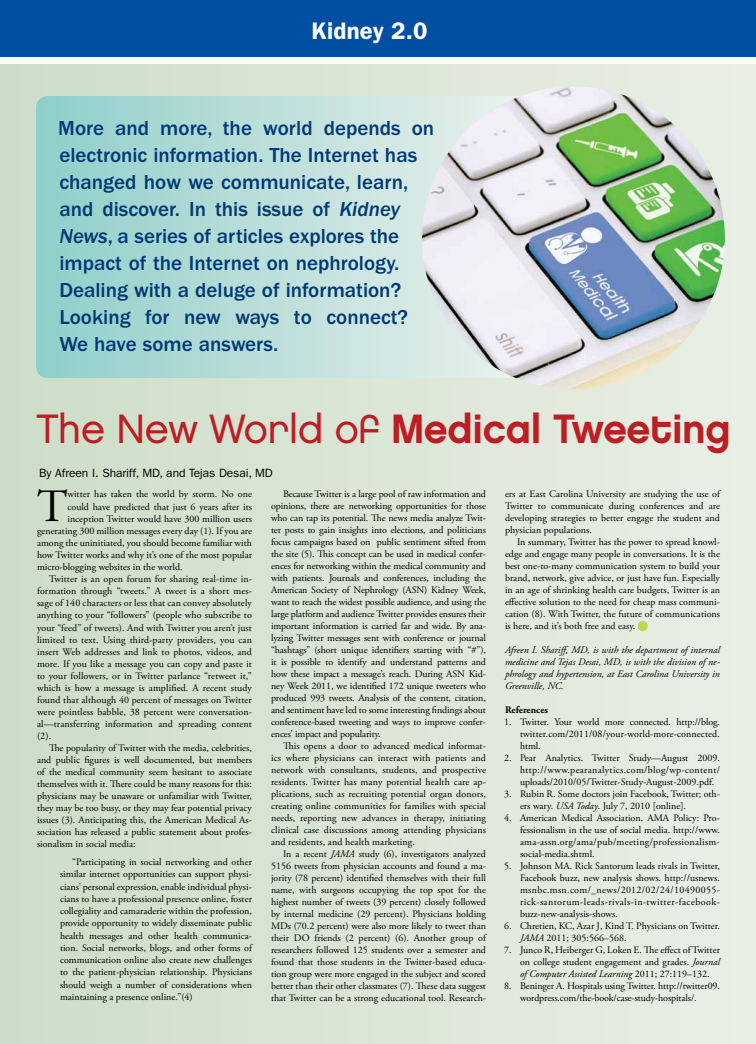
<style>
.page{position:relative;width:756px;height:1044px;background:#fff}
.page>*{position:absolute;margin:0;border:0;box-sizing:border-box;transform-origin:0 0}
.t1{font:46.2px "Adobe Garamond Pro";color:#000}
.t2{font:41px "Chalet New York Nineteen Eighty";letter-spacing:-.01em;color:#bd1e23}
.t3{font:600 24px "ITC Franklin Gothic Std";letter-spacing:.01em;color:#fff}
.t4{font:500 21px/27px "ITC Franklin Gothic Std";color:#003976}
.t5{font:12px "ITC Franklin Gothic Std";letter-spacing:-.01em;color:#000}
.t6{font:10px/12px "Adobe Garamond Pro";color:#000;text-align:justify}
.t7{font:italic 10px/12px "Adobe Garamond Pro";color:#000;text-align:justify}
.t8{font:700 10px "Adobe Garamond Pro";color:#000}
.s1{font-family:"ITC Franklin Gothic Std Med It";font-weight:400}
.s2{font-family:"Chalet London Nineteen Eighty"}
.s3{font-style:italic}
</style>
<div class="page">
<div style="left:0;top:64px;width:756px;height:980px;background:linear-gradient(to right,#cdddc7,#e9efe6)"></div>
<div style="left:0;top:0;width:756px;height:57px;background:#004fa3"></div>
<svg style="left:36px;top:96px;width:576px;height:282px;background:#b6ddd8"></svg>
<div style="left:638px;top:622px;width:9px;height:9px;background:#bdd753;border-radius:50%"></div>
<div style="left:638px;top:621px;width:10px;height:10px;border:1px solid #bdd753;border-radius:50%"></div>
<img style="left:422px;top:87px;width:303px;height:302px;border-radius:151px">
<h3 class="t3" style="left:311px;top:17px;width:118px">Kidney 2.0</h3>
<p class="t4" style="left:58px;top:115px;width:377px">More and more, the world depends on electronic information. The Internet has changed how we communicate, learn, and discover. In this issue of <span class="s1">Kidney News</span>, a series of articles explores the impact of the Internet on nephrology.<br>Dealing with a deluge of information?<br>Looking for new ways to connect?<br>We have some answers.</p>
<h2 class="t2" style="left:36px;top:403px;width:696px"><span class="s2">The New World of</span> Medical Tweeting</h2>
<p class="t5" style="left:39px;top:466px;width:235px">By Afreen I. Shariff, MD, and Tejas Desai, MD</p>
<h1 class="t1" style="left:37px;top:479px;width:32px">T</h1>
<p class="t6" style="left:67px;top:489px;width:186px">witter has taken the world by storm. No one</p>
<p class="t6" style="left:271px;top:488px;width:217px;text-indent:12px">Because Twitter is a large pool of raw information and opinions, there are networking opportunities for those who can tap its potential. The news media analyze Twit&shy;ter posts to gain insights into elections, and politicians focus campaigns based on public sentiment sifted from the site (5). This concept can be used in medical confer&shy;ences for networking within the medical community and with patients. Journals and conferences, including the American Society of Nephrology (ASN) Kidney Week, want to reach the widest possible audience, and using the large platform and audience Twitter provides ensures their important information is carried far and wide. By ana&shy;lyzing Twitter messages sent with conference or journal “hashtags” (short unique identifiers starting with “#”), it is possible to identify and understand patterns and how these impact a message’s reach. During ASN Kid&shy;ney Week 2011, we identified 172 unique tweeters who produced 993 tweets. Analysis of the content, citation, and sentiment have led to some interesting findings about conference-based tweeting and ways to improve confer&shy;ences’ impact and popularity.</p>
<p class="t6" style="left:271px;top:740px;width:217px;text-indent:12px">This opens a door to advanced medical informat&shy;ics where physicians can interact with patients and network with consultants, students, and prospective residents. Twitter has many potential health care ap&shy;plications, such as recruiting potential organ donors, creating online communities for families with special needs, reporting new advances in therapy, initiating clinical case discussions among attending physicians and residents, and health marketing.</p>
<p class="t6" style="left:271px;top:848px;width:217px;text-indent:12px">In a recent <span class="s3">JAMA</span> study (6), investigators analyzed 5156 tweets from physician accounts and found a ma&shy;jority (78 percent) identified themselves with their full name, with surgeons occupying the top spot for the highest number of tweets (39 percent) closely followed by internal medicine (29 percent). Physicians holding MDs (70.2 percent) were also more likely to tweet than their DO friends (2 percent) (6). Another group of researchers followed 125 students over a semester and found that those students in the Twitter-based educa&shy;tion group were more engaged in the subject and scored better than their other classmates (7). These data suggest that Twitter can be a strong educational tool. Research-</p>
<p class="t6" style="left:505px;top:488px;width:217px">ers at East Carolina University are studying the use of Twitter to communicate during conferences and are developing strategies to better engage the student and physician populations.</p>
<p class="t6" style="left:505px;top:536px;width:217px;text-indent:12px">In summary, Twitter has the power to spread knowl&shy;edge and engage many people in conversations. It is the best one-to-many communication system to build your brand, network, give advice, or just have fun. Especially in an age of shrinking health care budgets, Twitter is an effective solution to the need for cheap mass communi&shy;cation (8). With Twitter, the future of communications is here, and it’s both free and easy.</p>
<p class="t7" style="left:505px;top:644px;width:216px">Afreen I. Shariff, MD, is with the department of internal medicine and Tejas Desai, MD, is with the division of ne&shy;phrology and hypertension, at East Carolina University in Greenville, NC.</p>
<p class="t8" style="left:505px;top:704px;width:45px">References</p>
<p class="t6" style="left:520px;top:716px;width:202px;text-indent:-16px">1. Twitter. Your world more connected. http://blog. twitter.com/2011/08/your-world-more-connected. html.</p>
<p class="t6" style="left:520px;top:752px;width:202px;text-indent:-16px">2. Pear Analytics. Twitter Study—August 2009. http://www.pearanalytics.com/blog/wp-content/ uploads/2010/05/Twitter-Study-August-2009.pdf.</p>
<p class="t6" style="left:520px;top:788px;width:201px;text-indent:-16px">3. Rubin R. Some doctors join Facebook, Twitter; oth&shy;ers wary. <span class="s3">USA Today</span>. July 7, 2010 [online].</p>
<p class="t6" style="left:520px;top:812px;width:201px;text-indent:-16px">4. American Medical Association. AMA Policy: Pro&shy;fessionalism in the use of social media. http://www. ama-assn.org/ama/pub/meeting/professionalism&shy;social-media.shtml.</p>
<p class="t6" style="left:520px;top:860px;width:201px;text-indent:-16px">5. Johnson MA. Rick Santorum leads rivals in Twitter, Facebook buzz, new analysis shows. http://usnews. msnbc.msn.com/_news/2012/02/24/10490055- rick-santorum-leads-rivals-in-twitter-facebook&shy;buzz-new-analysis-shows.</p>
<p class="t6" style="left:520px;top:920px;width:202px;text-indent:-16px">6. Chretien, KC, Azar J, Kind T. Physicians on Twitter.<br><span class="s3">JAMA</span> 2011; 305:566–568.</p>
<p class="t6" style="left:520px;top:944px;width:201px;text-indent:-16px">7. Junco R, Heiberger G, Loken E. The effect of Twitter on college student engagement and grades. <span class="s3">Journal of Computer Assisted Learning</span> 2011; 27:119–132.</p>
<p class="t6" style="left:520px;top:980px;width:201px;text-indent:-16px">8. Beninger A. Hospitals using Twitter. http://twitter09. wordpress.com/the-book/case-study-hospitals/.</p>
<p class="t6" style="left:67px;top:501px;width:186px">could have predicted that just 6 years after its</p>
<p class="t6" style="left:67px;top:513px;width:186px">inception Twitter would have 300 million users</p>
<p class="t6" style="left:37px;top:525px;width:216px">generating 300 million messages every day (1). If you are</p>
<p class="t6" style="left:37px;top:537px;width:216px">among the uninitiated, you should become familiar with</p>
<p class="t6" style="left:37px;top:549px;width:217px">how Twitter works and why it’s one of the most popular</p>
<p class="t6" style="left:37px;top:561px;width:147px">micro-blogging websites in the world.</p>
<p class="t6" style="left:49px;top:573px;width:205px">Twitter is an open forum for sharing real-time in-</p>
<p class="t6" style="left:37px;top:585px;width:217px">formation through “tweets.” A tweet is a short mes-</p>
<p class="t6" style="left:37px;top:597px;width:217px">sage of 140 characters or less that can convey absolutely</p>
<p class="t6" style="left:37px;top:610px;width:216px">anything to your “followers” (people who subscribe to</p>
<p class="t6" style="left:37px;top:622px;width:216px">your “feed” of tweets). And with Twitter you aren’t just</p>
<p class="t6" style="left:37px;top:634px;width:217px">limited to text. Using third-party providers, you can</p>
<p class="t6" style="left:37px;top:646px;width:216px">insert Web addresses and link to photos, videos, and</p>
<p class="t6" style="left:37px;top:658px;width:217px">more. If you like a message you can copy and paste it</p>
<p class="t6" style="left:37px;top:670px;width:216px">to your followers, or in Twitter parlance “retweet it,”</p>
<p class="t6" style="left:37px;top:682px;width:217px">which is how a message is amplified. A recent study</p>
<p class="t6" style="left:37px;top:694px;width:216px">found that although 40 percent of messages on Twitter</p>
<p class="t6" style="left:37px;top:706px;width:217px">were pointless babble, 38 percent were conversation-</p>
<p class="t6" style="left:37px;top:718px;width:217px">al—transferring information and spreading content</p>
<p class="t6" style="left:37px;top:730px;width:16px">(2).</p>
<p class="t6" style="left:49px;top:742px;width:204px">The popularity of Twitter with the media, celebrities,</p>
<p class="t6" style="left:37px;top:754px;width:217px">and public figures is well documented, but members</p>
<p class="t6" style="left:37px;top:766px;width:216px">of the medical community seem hesitant to associate</p>
<p class="t6" style="left:37px;top:778px;width:216px">themselves with it. There could be many reasons for this:</p>
<p class="t6" style="left:37px;top:790px;width:216px">physicians may be unaware or unfamiliar with Twitter,</p>
<p class="t6" style="left:37px;top:802px;width:217px">they may be too busy, or they may fear potential privacy</p>
<p class="t6" style="left:37px;top:814px;width:216px">issues (3). Anticipating this, the American Medical As-</p>
<p class="t6" style="left:37px;top:826px;width:217px">sociation has released a public statement about profes-</p>
<p class="t6" style="left:37px;top:838px;width:100px">sionalism in social media:</p>
<p class="t6" style="left:60px;top:856px;width:194px;text-indent:12px">“Participating in social networking and other similar internet opportunities can support physi&shy;cians’ personal expression, enable individual physi&shy;cians to have a professional presence online, foster collegiality and camaraderie within the profession, provide opportunity to widely disseminate public health messages and other health communica&shy;tion. Social networks, blogs, and other forms of communication online also create new challenges to the patient-physician relationship. Physicians should weigh a number of considerations when maintaining a presence online.”(4)</p>
</div>
